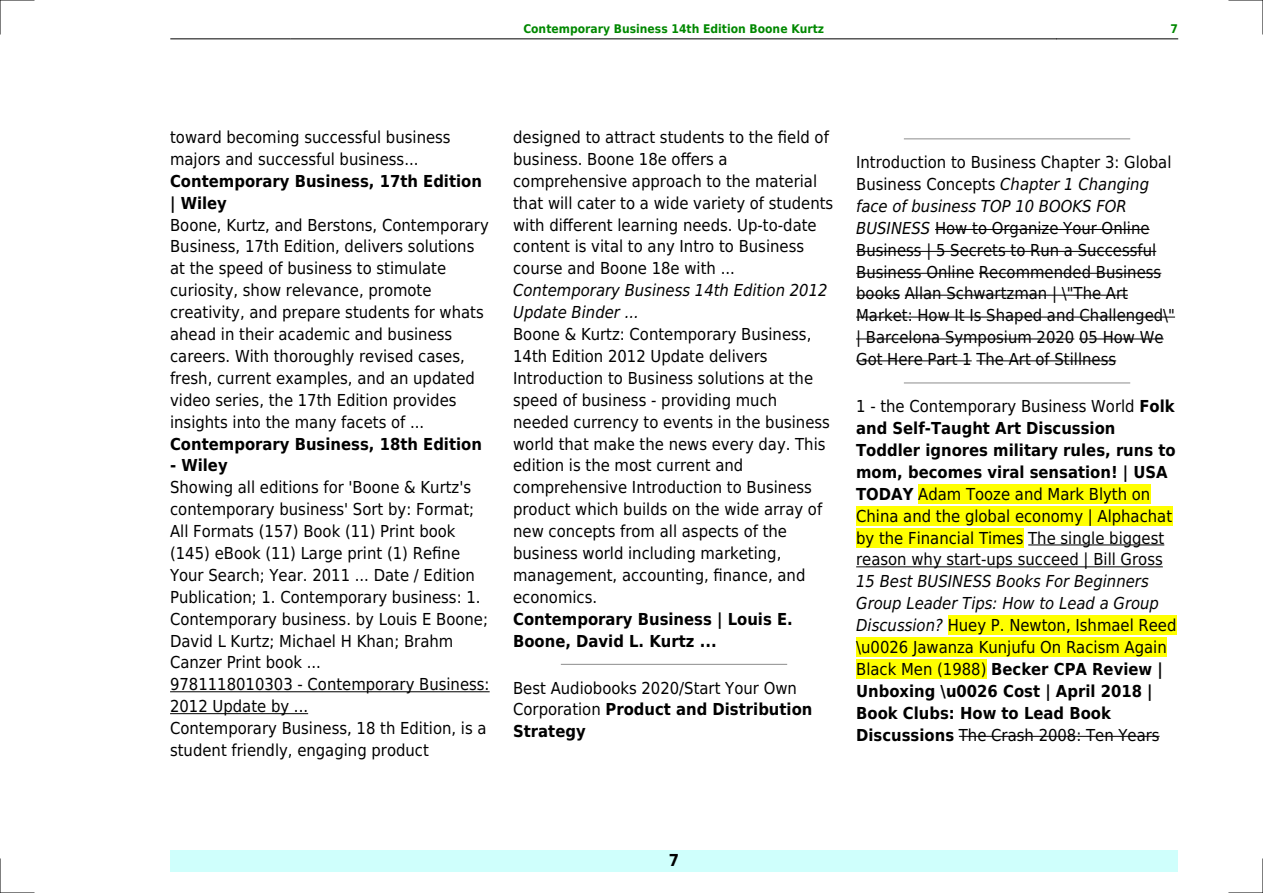
<style>
.page{position:relative;width:1263px;height:893px;background:#fff}
.page>*{position:absolute;margin:0;border:0;box-sizing:border-box;transform-origin:0 0}
.t1{font:16.5px/21.9px "DejaVu Sans Condensed";color:#000}
.t2{font:700 16.5px/21.9px "DejaVu Sans Condensed";color:#000}
.t3{font:italic 16.5px/21.9px "DejaVu Sans Condensed";color:#000}
.t4{font:700 12px "DejaVu Sans Condensed";color:#080}
.s1{font-weight:700}
.s2{font-style:italic}
</style>
<div class="page">
<hr style="left:170px;top:39px;width:121px;height:1px;background:#000">
<hr style="left:291px;top:39px;width:765px;height:1px;background:#000">
<hr style="left:1057px;top:39px;width:121px;height:1px;background:#000">
<div style="left:170px;top:850px;width:1008px;height:22px;background:#cffffc"></div>
<hr style="left:170px;top:691px;width:320px;height:1px;background:#000">
<hr style="left:170px;top:713px;width:138px;height:1px;background:#000">
<hr style="left:561px;top:664px;width:226px;height:1px;background:#999">
<hr style="left:904px;top:138px;width:226px;height:1px;background:#999">
<hr style="left:935px;top:229px;width:214px;height:1px;background:#000">
<hr style="left:856px;top:251px;width:300px;height:1px;background:#000">
<hr style="left:856px;top:273px;width:118px;height:1px;background:#000">
<hr style="left:979px;top:273px;width:182px;height:1px;background:#000">
<hr style="left:856px;top:295px;width:44px;height:1px;background:#000">
<hr style="left:905px;top:295px;width:223px;height:1px;background:#000">
<hr style="left:856px;top:317px;width:319px;height:1px;background:#000">
<hr style="left:856px;top:339px;width:218px;height:1px;background:#000">
<hr style="left:1079px;top:339px;width:84px;height:1px;background:#000">
<hr style="left:856px;top:360px;width:116px;height:1px;background:#000">
<hr style="left:976px;top:360px;width:140px;height:1px;background:#000">
<hr style="left:904px;top:382px;width:226px;height:1px;background:#999">
<div style="left:918px;top:484px;width:232px;height:20px;background:#ff0"></div>
<div style="left:856px;top:506px;width:316px;height:20px;background:#ff0"></div>
<div style="left:856px;top:528px;width:167px;height:19px;background:#ff0"></div>
<hr style="left:1028px;top:545px;width:136px;height:1px;background:#000">
<hr style="left:856px;top:566px;width:307px;height:1px;background:#000">
<div style="left:948px;top:616px;width:228px;height:19px;background:#ff0"></div>
<div style="left:856px;top:638px;width:311px;height:19px;background:#ff0"></div>
<div style="left:856px;top:660px;width:130px;height:19px;background:#ff0"></div>
<hr style="left:959px;top:736px;width:200px;height:1px;background:#000">
<hr style="left:0;top:0;width:34px;height:1px;background:#000">
<hr style="left:1229px;top:0;width:34px;height:1px;background:#000">
<hr style="left:0;top:892px;width:34px;height:1px;background:#000">
<hr style="left:1229px;top:892px;width:34px;height:1px;background:#000">
<hr style="left:0;top:0;width:1px;height:34px;background:#000">
<hr style="left:0;top:859px;width:1px;height:34px;background:#000">
<hr style="left:1262px;top:0;width:1px;height:34px;background:#000">
<hr style="left:1262px;top:859px;width:1px;height:34px;background:#000">
<p class="t4" style="left:523px;top:21px;width:302px">Contemporary Business 14th Edition Boone Kurtz</p>
<p class="t4" style="left:1170px;top:21px;width:9px">7</p>
<p class="t1" style="left:170px;top:126px;width:282px">toward becoming successful business majors and successful business...</p>
<p class="t2" style="left:170px;top:170px;width:313px">Contemporary Business, 17th Edition | Wiley</p>
<p class="t1" style="left:170px;top:214px;width:320px">Boone, Kurtz, and Berstons, Contemporary Business, 17th Edition, delivers solutions at the speed of business to stimulate curiosity, show relevance, promote creativity, and prepare students for whats ahead in their academic and business careers. With thoroughly revised cases, fresh, current examples, and an updated video series, the 17th Edition provides insights into the many facets of ...</p>
<p class="t2" style="left:170px;top:433px;width:313px">Contemporary Business, 18th Edition</p>
<p class="t2" style="left:170px;top:455px;width:59px">- Wiley</p>
<p class="t1" style="left:170px;top:477px;width:321px">Showing all editions for 'Boone &amp; Kurtz's contemporary business' Sort by: Format; All Formats (157) Book (11) Print book (145) eBook (11) Large print (1) Refine Your Search; Year. 2011 ... Date / Edition Publication; 1. Contemporary business: 1.<br>Contemporary business. by Louis E Boone; David L Kurtz; Michael H Khan; Brahm Canzer Print book ...<br>9781118010303 - Contemporary Business:<br>2012 Update by ...<br>Contemporary Business, 18 th Edition, is a student friendly, engaging product</p>
<p class="t1" style="left:513px;top:126px;width:322px">designed to attract students to the field of business. Boone 18e offers a comprehensive approach to the material that will cater to a wide variety of students with different learning needs. Up-to-date content is vital to any Intro to Business course and Boone 18e with ...</p>
<p class="t3" style="left:513px;top:280px;width:316px">Contemporary Business 14th Edition 2012<br>Update Binder ...</p>
<p class="t1" style="left:513px;top:323px;width:318px">Boone &amp; Kurtz: Contemporary Business, 14th Edition 2012 Update delivers Introduction to Business solutions at the speed of business - providing much needed currency to events in the business world that make the news every day. This edition is the most current and comprehensive Introduction to Business product which builds on the wide array of new concepts from all aspects of the business world including marketing, management, accounting, finance, and economics.</p>
<p class="t2" style="left:513px;top:608px;width:281px">Contemporary Business | Louis E.<br>Boone, David L. Kurtz ...</p>
<p class="t1" style="left:513px;top:677px;width:301px">Best Audiobooks 2020/Start Your Own<br>Corporation <span class="s1">Product and Distribution<br>Strategy</span></p>
<p class="t1" style="left:856px;top:151px;width:320px">Introduction to Business Chapter 3: Global Business Concepts <span class="s2">Chapter 1 Changing face of business TOP 10 BOOKS FOR BUSINESS</span> How to Organize Your Online Business | 5 Secrets to Run a Successful Business Online Recommended Business books Allan Schwartzman | \"The Art Market: How It Is Shaped and Challenged\" | Barcelona Symposium 2020 05 How We Got Here Part 1 The Art of Stillness</p>
<p class="t1" style="left:856px;top:395px;width:321px">1 - the Contemporary Business World <span class="s1">Folk and Self-Taught Art Discussion Toddler ignores military rules, runs to mom, becomes viral sensation! | USA TODAY</span> Adam Tooze and Mark Blyth on China and the global economy | Alphachat by the Financial Times The single biggest reason why start-ups succeed | Bill Gross</p>
<p class="t1" style="left:856px;top:571px;width:322px"><span class="s2">15 Best BUSINESS Books For Beginners Group Leader Tips: How to Lead a Group Discussion?</span> Huey P. Newton, Ishmael Reed \u0026 Jawanza Kunjufu On Racism Again Black Men (1988) <span class="s1">Becker CPA Review | Unboxing \u0026 Cost | April 2018 | Book Clubs: How to Lead Book Discussions</span> The Crash 2008: Ten Years</p>
<p class="t2" style="left:669px;top:850px;width:12px">7</p>
</div>
